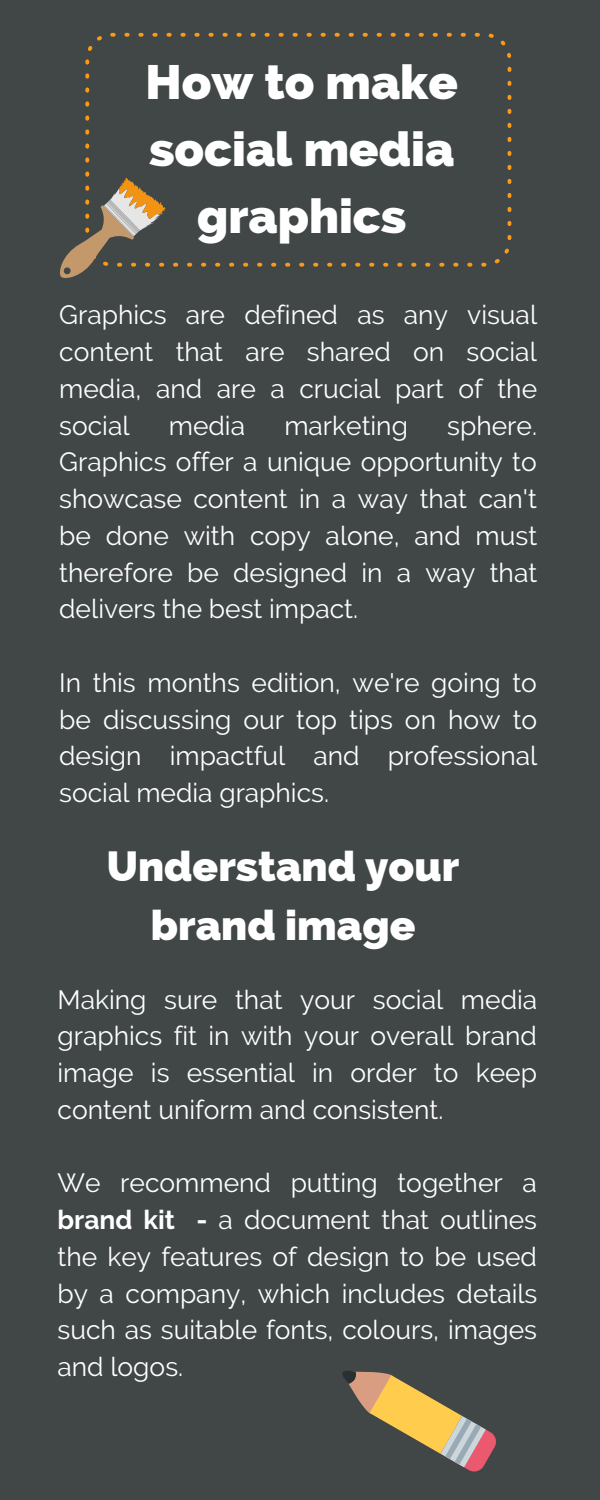
<style>
.page{position:relative;width:600px;height:1500px;background:#414747}
.page>*{position:absolute;margin:0;border:0;box-sizing:border-box;transform-origin:0 0}
.t1{font:800 48.4px/67.4px "Raleway";color:#fff;text-align:center}
.t2{font:800 42.2px/58.5px "Raleway";color:#fff;text-align:center}
.t3{font:26.4px/36.8px "Raleway";color:#fff;text-align:justify}
.s1{font-weight:700}
</style>
<div class="page">
<svg style="left:85px;top:33px;width:426px;height:234px"></svg>
<svg style="left:342px;top:1371px;width:154px;height:101px"></svg>
<svg style="left:60px;top:178px;width:106px;height:100px"></svg>
<h1 class="t1" style="left:145px;top:48px;width:314px">How to make social media graphics</h1>
<p class="t3" style="left:59px;top:297px;width:479px">Graphics are defined as any visual content that are shared on social media, and are a crucial part of the social</p>
<p class="t3" style="left:59px;top:407px;width:480px;text-indent:388px">sphere.<br>Graphics offer a unique opportunity to showcase content in a way that can't be done with copy alone, and must therefore be designed in a way that delivers the best impact.</p>
<p class="t3" style="left:169px;top:407px;width:78px">media</p>
<p class="t3" style="left:284px;top:407px;width:125px">marketing</p>
<p class="t3" style="left:59px;top:664px;width:480px">In this months edition, we're going to be discussing our top tips on how to design impactful and professional social media graphics.</p>
<h2 class="t2" style="left:107px;top:837px;width:354px">Understand your brand image</h2>
<p class="t3" style="left:58px;top:981px;width:481px">Making sure that your social media graphics fit in with your overall brand image is essential in order to keep content uniform and consistent.</p>
<p class="t3" style="left:58px;top:1165px;width:481px">We recommend putting together a <span class="s1">brand kit -</span> a document that outlines the key features of design to be used by a company, which includes details such as suitable fonts, colours, images and logos.</p>
</div>
